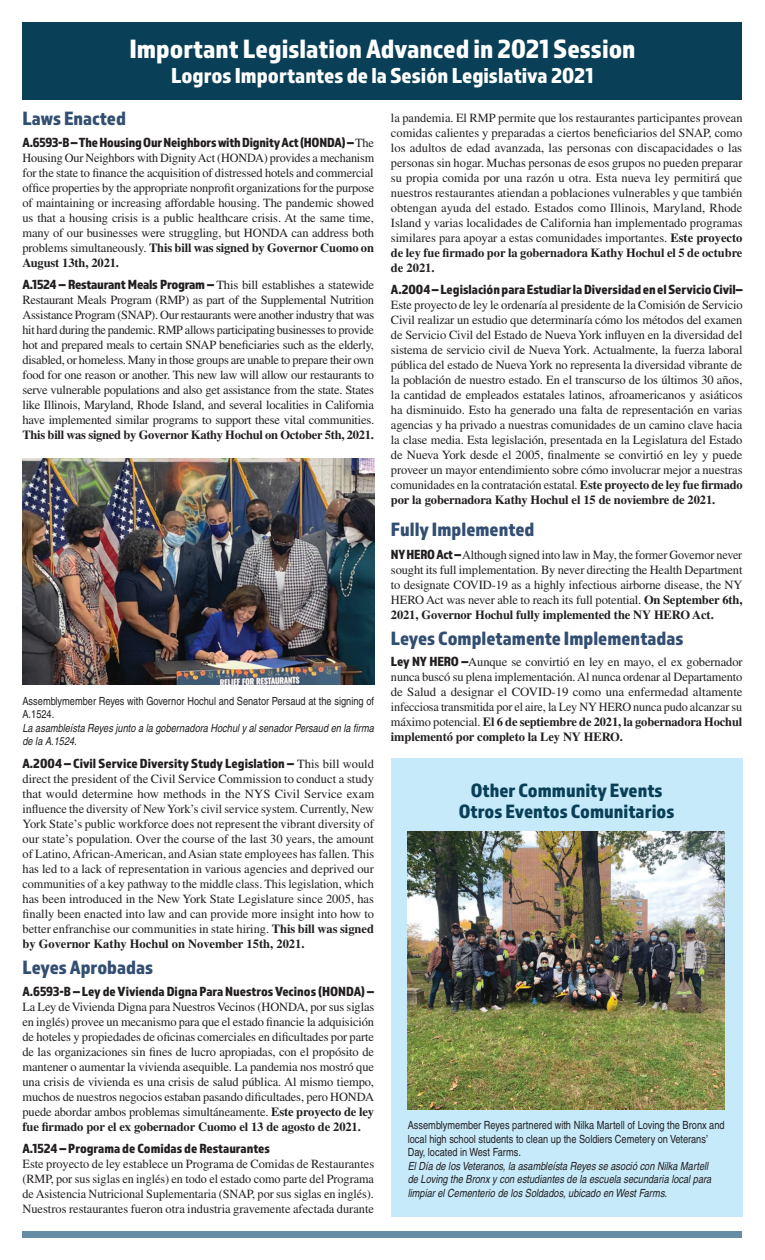
<style>
.page{position:relative;width:765px;height:1260px;background:#fff}
.page>*{position:absolute;margin:0;border:0;box-sizing:border-box;transform-origin:0 0}
.t1{font:27.5px "Almaq Refined";color:#fff}
.t2{font:22.5px "Almaq Refined";color:#fff}
.t3{font:20px "Almaq Refined";color:#324e72}
.t4{font:20px/21.2px "Almaq Refined";color:#094057;text-align:center}
.t5{font:13.75px "Almaq Refined";color:#231f20}
.t6{font:13.75px "Almaq Refined";letter-spacing:-.02em;color:#231f20}
.t7{font:12.5px/15px "Times";letter-spacing:-.01em;color:#231f20;text-align:justify}
.t8{font:700 12.5px "Times";letter-spacing:-.02em;color:#231f20}
.t9{font:italic condensed 11.25px/13.5px "Helvetica";color:#231f20}
.t10{font:condensed 11.25px/13.5px "Helvetica";color:#231f20}
.s1{font-family:"Times";font-size:12.5px}
.s2{font-weight:700}
.s3{font-family:"Almaq Refined";font-size:13.75px}
</style>
<div class="page">
<div style="left:391px;top:758px;width:351px;height:459px;background:#c6eafa"></div>
<div style="left:22px;top:22px;width:720px;height:78px;background:#094057"></div>
<div style="left:22px;top:1231px;width:720px;height:7px;background:#658da6"></div>
<img style="left:408px;top:831px;width:317px;height:278px">
<img style="left:22px;top:458px;width:352px;height:227px">
<h1 class="t1" style="left:129px;top:32px;width:508px">Important Legislation Advanced in 2021 Session</h1>
<h2 class="t2" style="left:171px;top:62px;width:424px">Logros Importantes de la Sesión Legislativa 2021</h2>
<h3 class="t3" style="left:22px;top:107px;width:105px">Laws Enacted</h3>
<p class="t5" style="left:22px;top:134px;width:353px">A.6593-B – The Housing Our Neighbors with Dignity Act (HONDA) – <span class="s1">The</span></p>
<p class="t7" style="left:22px;top:151px;width:353px">Housing Our Neighbors with Dignity Act (HONDA) provides a mechanism for the state to finance the acquisition of distressed hotels and commercial office properties by the appropriate nonprofit organizations for the purpose of maintaining or increasing affordable housing. The pandemic showed us that a housing crisis is a public healthcare crisis. At the same time, many of our businesses were struggling, but HONDA can address both problems simultaneously. <span class="s2">This bill was signed by Governor Cuomo on August 13th, 2021.</span></p>
<p class="t6" style="left:22px;top:276px;width:353px">A.1524 – Restaurant Meals Program – <span class="s1">This bill establishes a statewide</span></p>
<p class="t7" style="left:22px;top:292px;width:353px">Restaurant Meals Program (RMP) as part of the Supplemental Nutrition Assistance Program (SNAP). Our restaurants were another industry that was hit hard during the pandemic. RMP allows participating businesses to provide hot and prepared meals to certain SNAP beneficiaries such as the elderly, disabled, or homeless. Many in those groups are unable to prepare their own food for one reason or another. This new law will allow our restaurants to serve vulnerable populations and also get assistance from the state. States like Illinois, Maryland, Rhode Island, and several localities in California have implemented similar programs to support these vital communities.</p>
<p class="t8" style="left:22px;top:428px;width:353px">This bill was signed by Governor Kathy Hochul on October 5th, 2021.</p>
<p class="t10" style="left:22px;top:694px;width:353px">Assemblymember Reyes with Governor Hochul and Senator Persaud at the signing of<br>A.1524.</p>
<p class="t9" style="left:22px;top:721px;width:353px">La asambleísta Reyes junto a la gobernadora Hochul y al senador Persaud en la firma de la A.1524.</p>
<p class="t5" style="left:22px;top:755px;width:353px">A.2004 – Civil Service Diversity Study Legislation – <span class="s1">This bill would</span></p>
<p class="t7" style="left:22px;top:771px;width:353px">direct the president of the Civil Service Commission to conduct a study that would determine how methods in the NYS Civil Service exam influence the diversity of New York’s civil service system. Currently, New York State’s public workforce does not represent the vibrant diversity of our state’s population. Over the course of the last 30 years, the amount of Latino, African-American, and Asian state employees has fallen. This has led to a lack of representation in various agencies and deprived our communities of a key pathway to the middle class. This legislation, which has been introduced in the New York State Legislature since 2005, has finally been enacted into law and can provide more insight into how to better enfranchise our communities in state hiring. <span class="s2">This bill was signed by Governor Kathy Hochul on November 15th, 2021.</span></p>
<h3 class="t3" style="left:22px;top:956px;width:132px">Leyes Aprobadas</h3>
<p class="t5" style="left:22px;top:983px;width:353px">A.6593-B – Ley de Vivienda Digna Para Nuestros Vecinos (HONDA) –</p>
<p class="t7" style="left:22px;top:1000px;width:353px">La Ley de Vivienda Digna para Nuestros Vecinos (HONDA, por sus siglas en inglés) provee un mecanismo para que el estado financie la adquisición de hoteles y propiedades de oficinas comerciales en dificultades por parte de las organizaciones sin fines de lucro apropiadas, con el propósito de mantener o aumentar la vivienda asequible. La pandemia nos mostró que una crisis de vivienda es una crisis de salud pública. Al mismo tiempo, muchos de nuestros negocios estaban pasando dificultades, pero HONDA puede abordar ambos problemas simultáneamente. <span class="s2">Este proyecto de ley fue firmado por el ex gobernador Cuomo el 13 de agosto de 2021.</span></p>
<p class="t5" style="left:22px;top:1140px;width:249px">A.1524 – Programa de Comidas de Restaurantes</p>
<p class="t7" style="left:22px;top:1156px;width:353px">Este proyecto de ley establece un Programa de Comidas de Restaurantes (RMP, por sus siglas en inglés) en todo el estado como parte del Programa de Asistencia Nutricional Suplementaria (SNAP, por sus siglas en inglés).<br>Nuestros restaurantes fueron otra industria gravemente afectada durante</p>
<p class="t7" style="left:391px;top:110px;width:353px">la pandemia. El RMP permite que los restaurantes participantes provean comidas calientes y preparadas a ciertos beneficiarios del SNAP, como los adultos de edad avanzada, las personas con discapacidades o las personas sin hogar. Muchas personas de esos grupos no pueden preparar su propia comida por una razón u otra. Esta nueva ley permitirá que nuestros restaurantes atiendan a poblaciones vulnerables y que también obtengan ayuda del estado. Estados como Illinois, Maryland, Rhode Island y varias localidades de California han implementado programas similares para apoyar a estas comunidades importantes. <span class="s2">Este proyecto de ley fue firmado por la gobernadora Kathy Hochul el 5 de octubre de 2021.</span></p>
<p class="t5" style="left:391px;top:281px;width:353px">A.2004 – Legislación para Estudiar la Diversidad en el Servicio Civil–</p>
<p class="t7" style="left:391px;top:297px;width:353px">Este proyecto de ley le ordenaría al presidente de la Comisión de Servicio Civil realizar un estudio que determinaría cómo los métodos del examen de Servicio Civil del Estado de Nueva York influyen en la diversidad del sistema de servicio civil de Nueva York. Actualmente, la fuerza laboral pública del estado de Nueva York no representa la diversidad vibrante de la población de nuestro estado. En el transcurso de los últimos 30 años, la cantidad de empleados estatales latinos, afroamericanos y asiáticos ha disminuido. Esto ha generado una falta de representación en varias agencias y ha privado a nuestras comunidades de un camino clave hacia la clase media. Esta legislación, presentada en la Legislatura del Estado de Nueva York desde el 2005, finalmente se convirtió en ley y puede proveer un mayor entendimiento sobre cómo involucrar mejor a nuestras comunidades en la contratación estatal. <span class="s2">Este proyecto de ley fue firmado por la gobernadora Kathy Hochul el 15 de noviembre de 2021.</span></p>
<h3 class="t3" style="left:391px;top:517px;width:145px">Fully Implemented</h3>
<p class="t7" style="left:391px;top:547px;width:353px"><span class="s3">NY HERO Act –</span> Although signed into law in May, the former Governor never sought its full implementation. By never directing the Health Department to designate COVID-19 as a highly infectious airborne disease, the NY HERO Act was never able to reach its full potential. <span class="s2">On September 6th, 2021, Governor Hochul fully implemented the NY HERO Act.</span></p>
<h3 class="t3" style="left:391px;top:626px;width:294px">Leyes Completamente Implementadas</h3>
<p class="t7" style="left:391px;top:654px;width:353px"><span class="s3">Ley NY HERO –</span>Aunque se convirtió en ley en mayo, el ex gobernador nunca buscó su plena implementación. Al nunca ordenar al Departamento de Salud a designar el COVID-19 como una enfermedad altamente infecciosa transmitida por el aire, la Ley NY HERO nunca pudo alcanzar su máximo potencial. <span class="s2">El 6 de septiembre de 2021, la gobernadora Hochul implementó por completo la Ley NY HERO.</span></p>
<h3 class="t4" style="left:459px;top:779px;width:217px">Other Community Events<br>Otros Eventos Comunitarios</h3>
<p class="t10" style="left:408px;top:1119px;width:318px">Assemblymember Reyes partnered with Nilka Martell of Loving the Bronx and local high school students to clean up the Soldiers Cemetery on Veterans’<br>Day, located in West Farms.</p>
<p class="t9" style="left:408px;top:1159px;width:305px">El Día de los Veteranos, la asambleísta Reyes se asoció con Nilka Martell de Loving the Bronx y con estudiantes de la escuela secundaria local para limpiar el Cementerio de los Soldados, ubicado en West Farms.</p>
</div>
